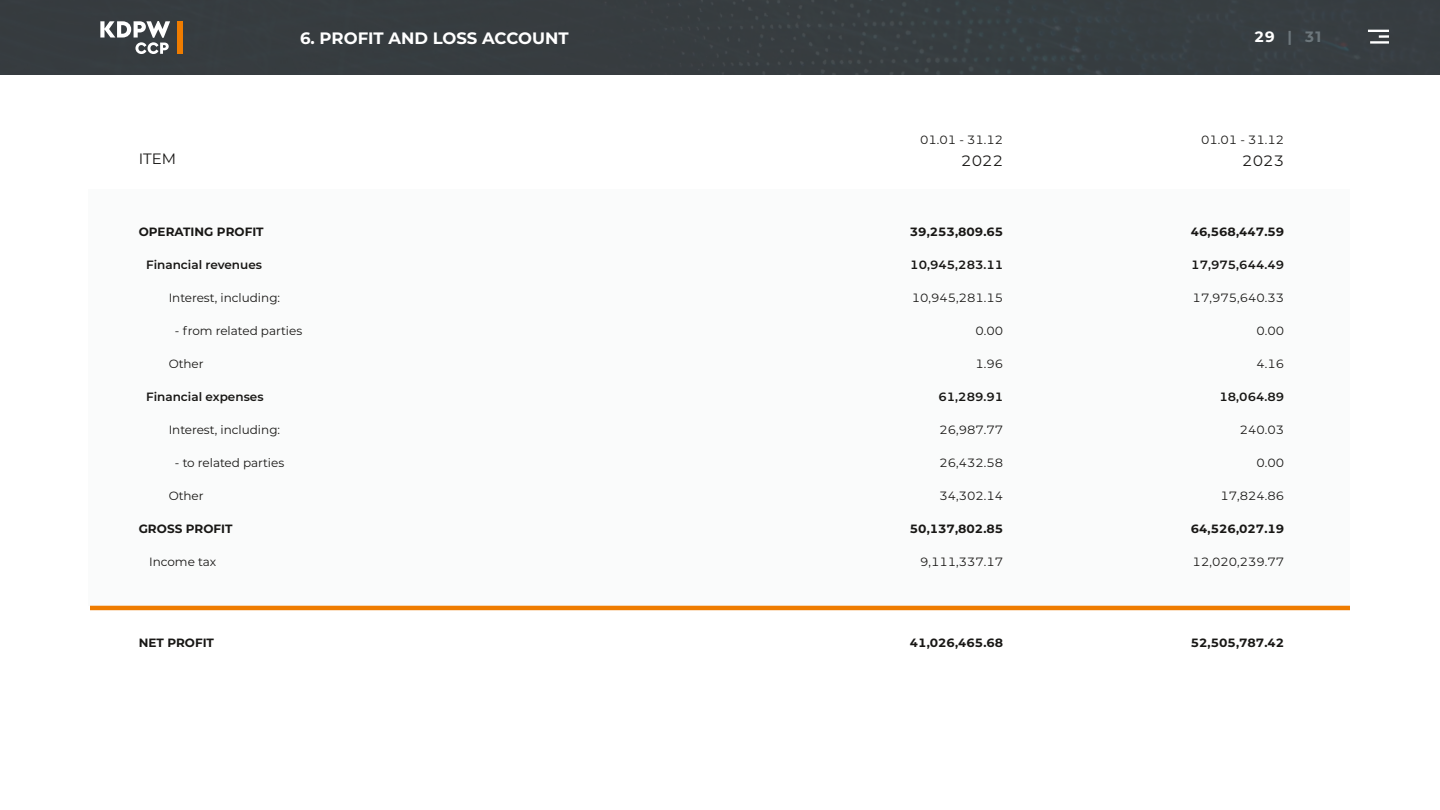
<style>
.page{position:relative;width:1440px;height:810px;background:#fff}
.page>*{position:absolute;margin:0;border:0;box-sizing:border-box;transform-origin:0 0}
.t1{font:700 16.5px "Montserrat";color:#fff}
.t2{font:15px "Montserrat";color:#181715}
.t3{font:700 15px "Montserrat";color:#6d777c}
.t4{font:12px "Montserrat";letter-spacing:-.005em;color:#181715}
.t5{font:700 12px "Montserrat";color:#181715}
.t6{font:600 12px "Montserrat";color:#181715}
.s1{color:#fff}
</style>
<div class="page">
<div style="left:0;top:0;width:1440px;height:75px;background:#373d40"></div>
<hr style="left:1368px;top:30px;width:21px;height:2px;background:#fff">
<svg style="left:1379px;top:35px;width:10px;height:3px"></svg>
<hr style="left:1370px;top:41px;width:19px;height:3px;background:#fff">
<svg style="left:100px;top:21px;width:70px;height:33px"></svg>
<div style="left:178px;top:21px;width:5px;height:33px;background:#ef7c00"></div>
<div style="left:89px;top:189px;width:1261px;height:417px;background:#fafbfb"></div>
<hr style="left:90px;top:606px;width:1260px;height:4px;background:#ef7c00">
<h1 class="t1" style="left:300px;top:28px;width:270px">6. PROFIT AND LOSS ACCOUNT</h1>
<p class="t3" style="left:1255px;top:27px;width:68px"><span class="s1">29</span> | 31</p>
<p class="t4" style="left:920px;top:132px;width:85px">01.01 - 31.12</p>
<p class="t2" style="left:139px;top:149px;width:39px">ITEM</p>
<p class="t2" style="left:961px;top:151px;width:43px">2022</p>
<p class="t4" style="left:1201px;top:132px;width:85px">01.01 - 31.12</p>
<p class="t2" style="left:1242px;top:151px;width:43px">2023</p>
<p class="t5" style="left:139px;top:225px;width:127px">OPERATING PROFIT</p>
<p class="t6" style="left:146px;top:258px;width:117px">Financial revenues</p>
<p class="t4" style="left:169px;top:291px;width:113px">Interest, including:</p>
<p class="t4" style="left:175px;top:324px;width:129px">- from related parties</p>
<p class="t4" style="left:169px;top:357px;width:36px">Other</p>
<p class="t6" style="left:146px;top:390px;width:119px">Financial expenses</p>
<p class="t4" style="left:169px;top:423px;width:113px">Interest, including:</p>
<p class="t4" style="left:175px;top:456px;width:111px">- to related parties</p>
<p class="t4" style="left:169px;top:489px;width:36px">Other</p>
<p class="t5" style="left:139px;top:522px;width:95px">GROSS PROFIT</p>
<p class="t4" style="left:149px;top:555px;width:69px">Income tax</p>
<p class="t5" style="left:910px;top:225px;width:95px">39,253,809.65</p>
<p class="t6" style="left:910px;top:258px;width:94px">10,945,283.11</p>
<p class="t4" style="left:912px;top:291px;width:93px">10,945,281.15</p>
<p class="t4" style="left:976px;top:324px;width:29px">0.00</p>
<p class="t4" style="left:976px;top:357px;width:29px">1.96</p>
<p class="t6" style="left:939px;top:390px;width:66px">61,289.91</p>
<p class="t4" style="left:939px;top:423px;width:65px">26,987.77</p>
<p class="t4" style="left:939px;top:456px;width:65px">26,432.58</p>
<p class="t4" style="left:939px;top:489px;width:65px">34,302.14</p>
<p class="t5" style="left:910px;top:522px;width:95px">50,137,802.85</p>
<p class="t4" style="left:920px;top:555px;width:85px">9,111,337.17</p>
<p class="t5" style="left:1191px;top:225px;width:95px">46,568,447.59</p>
<p class="t6" style="left:1191px;top:258px;width:94px">17,975,644.49</p>
<p class="t4" style="left:1193px;top:291px;width:93px">17,975,640.33</p>
<p class="t4" style="left:1257px;top:324px;width:29px">0.00</p>
<p class="t4" style="left:1257px;top:357px;width:29px">4.16</p>
<p class="t6" style="left:1220px;top:390px;width:66px">18,064.89</p>
<p class="t4" style="left:1240px;top:423px;width:46px">240.03</p>
<p class="t4" style="left:1257px;top:456px;width:29px">0.00</p>
<p class="t4" style="left:1220px;top:489px;width:65px">17,824.86</p>
<p class="t5" style="left:1191px;top:522px;width:95px">64,526,027.19</p>
<p class="t4" style="left:1193px;top:555px;width:93px">12,020,239.77</p>
<p class="t5" style="left:139px;top:636px;width:77px">NET PROFIT</p>
<p class="t5" style="left:910px;top:636px;width:95px">41,026,465.68</p>
<p class="t5" style="left:1191px;top:636px;width:95px">52,505,787.42</p>
</div>
